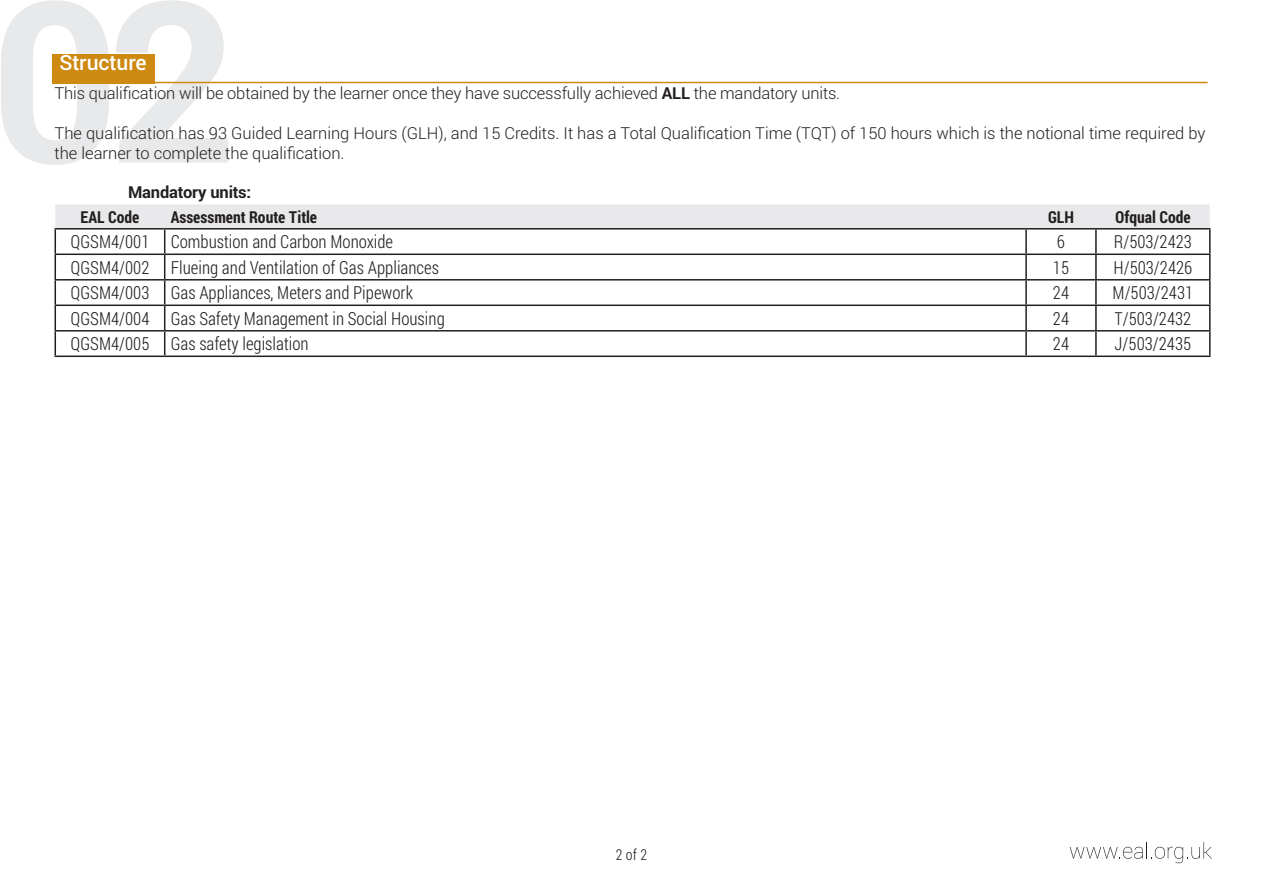
<style>
.page{position:relative;width:1263px;height:893px;background:#fff}
.page>*{position:absolute;margin:0;border:0;box-sizing:border-box;transform-origin:0 0}
.t1{font:700 225px "Roboto";color:#e8e9ea}
.t2{font:500 21px "Roboto";color:#fff}
.t3{font:300 18px "Roboto Condensed";color:#231f20}
.t4{font:300 16.5px/19.8px "Roboto";color:#231f20}
.t5{font:700 16.5px "Roboto Condensed";color:#231f20}
.t6{font:700 16.5px "Roboto";letter-spacing:-.01em;color:#231f20}
.t7{font:300 15px "Roboto Condensed";color:#231f20}
.s1{font-weight:700}
</style>
<div class="page">
<div style="left:52px;top:54px;width:102px;height:29px;background:#ce8911"></div>
<hr style="left:154px;top:82px;width:1053px;height:1px;background:#ce8911">
<svg style="left:1070px;top:842px;width:142px;height:21px"></svg>
<svg style="left:55px;top:204px;width:1155px;height:152px"></svg>
<hr style="left:55px;top:356px;width:110px;height:1px;background:#231f20">
<hr style="left:165px;top:356px;width:861px;height:1px;background:#231f20">
<hr style="left:1026px;top:356px;width:70px;height:1px;background:#231f20">
<hr style="left:1096px;top:356px;width:114px;height:1px;background:#231f20">
<p class="t1" style="left:-10px;top:-73px;width:249px">02</p>
<p class="t2" style="left:59px;top:48px;width:89px">Structure</p>
<p class="t4" style="left:55px;top:83px;width:787px">This qualification will be obtained by the learner once they have successfully achieved <span class="s1">ALL</span> the mandatory units.</p>
<p class="t4" style="left:55px;top:123px;width:1152px">The qualification has 93 Guided Learning Hours (GLH), and 15 Credits. It has a Total Qualification Time (TQT) of 150 hours which is the notional time required by the learner to complete the qualification.</p>
<p class="t6" style="left:128px;top:181px;width:125px">Mandatory units:</p>
<p class="t5" style="left:81px;top:205px;width:60px">EAL Code</p>
<p class="t5" style="left:171px;top:205px;width:148px">Assessment Route Title</p>
<p class="t5" style="left:1048px;top:205px;width:28px">GLH</p>
<p class="t5" style="left:1115px;top:205px;width:77px">Ofqual Code</p>
<p class="t3" style="left:71px;top:229px;width:80px">QGSM4/001</p>
<p class="t3" style="left:171px;top:229px;width:224px">Combustion and Carbon Monoxide</p>
<p class="t3" style="left:1057px;top:229px;width:10px">6</p>
<p class="t3" style="left:1114px;top:229px;width:80px">R/503/2423</p>
<p class="t3" style="left:71px;top:255px;width:80px">QGSM4/002</p>
<p class="t3" style="left:171px;top:255px;width:270px">Flueing and Ventilation of Gas Appliances</p>
<p class="t3" style="left:1053px;top:255px;width:18px">15</p>
<p class="t3" style="left:1113px;top:255px;width:80px">H/503/2426</p>
<p class="t3" style="left:71px;top:280px;width:80px">QGSM4/003</p>
<p class="t3" style="left:171px;top:280px;width:244px">Gas Appliances, Meters and Pipework</p>
<p class="t3" style="left:1053px;top:280px;width:18px">24</p>
<p class="t3" style="left:1112px;top:280px;width:82px">M/503/2431</p>
<p class="t3" style="left:71px;top:306px;width:80px">QGSM4/004</p>
<p class="t3" style="left:171px;top:306px;width:276px">Gas Safety Management in Social Housing</p>
<p class="t3" style="left:1053px;top:306px;width:18px">24</p>
<p class="t3" style="left:1114px;top:306px;width:78px">T/503/2432</p>
<p class="t3" style="left:71px;top:331px;width:80px">QGSM4/005</p>
<p class="t3" style="left:171px;top:331px;width:139px">Gas safety legislation</p>
<p class="t3" style="left:1053px;top:331px;width:18px">24</p>
<p class="t3" style="left:1114px;top:331px;width:78px">J/503/2435</p>
<p class="t7" style="left:616px;top:844px;width:33px">2 of 2</p>
</div>
